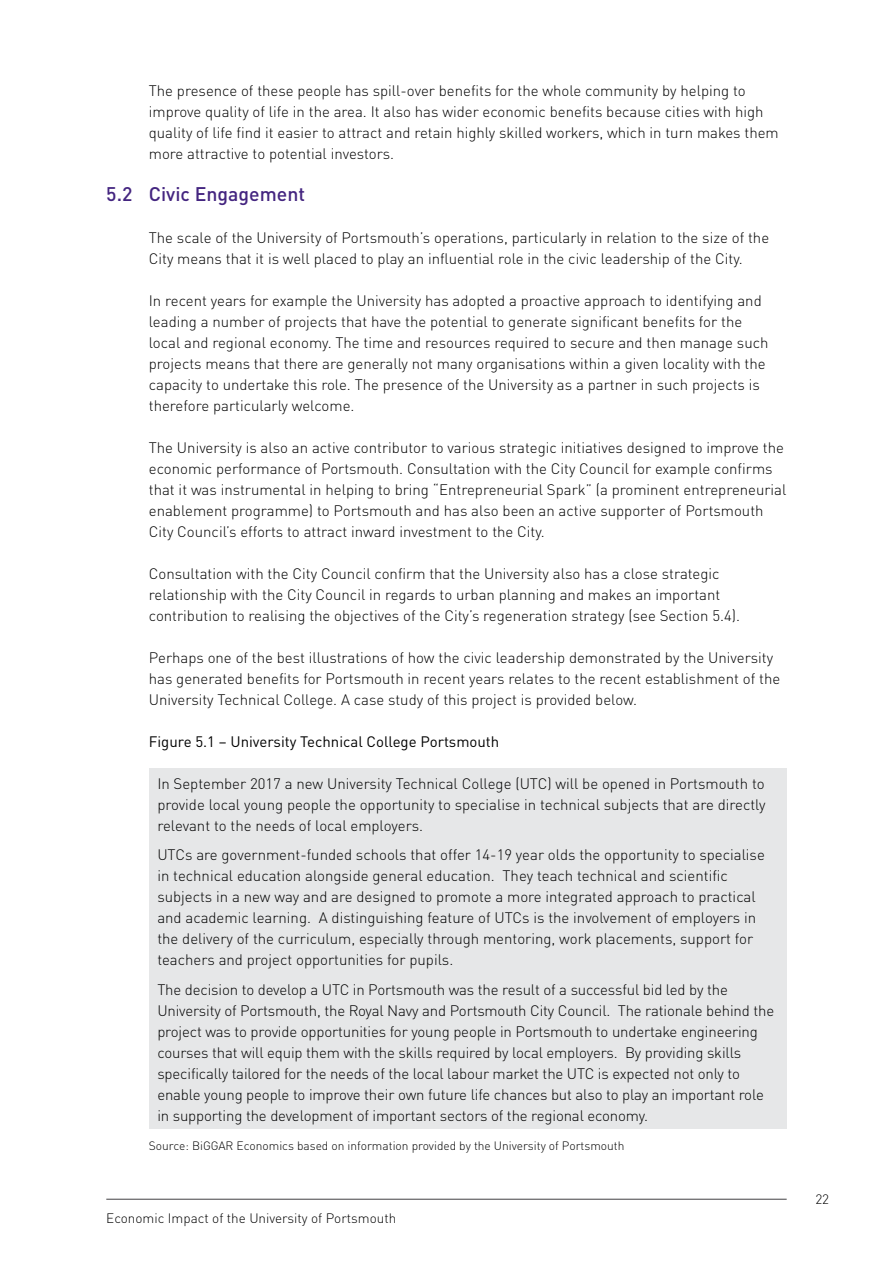
<style>
.page{position:relative;width:893px;height:1263px;background:#fff}
.page>*{position:absolute;margin:0;border:0;box-sizing:border-box;transform-origin:0 0}
.t1{font:500 19.5px "DINOT";color:#442580}
.t2{font:300 15px/21px "DINOT";color:#000}
.t3{font:15px "DINOT";color:#000}
.t4{font:300 13.5px "DINOT";color:#000}
.t5{font:300 12px "DINOT";color:#000}
</style>
<div class="page">
<hr style="left:106px;top:1199px;width:681px;height:1px;background:#414042">
<div style="left:149px;top:769px;width:638px;height:360px;background:#e6e7e8"></div>
<p class="t2" style="left:149px;top:80px;width:631px">The presence of these people has spill-over benefits for the whole community by helping to improve quality of life in the area. It also has wider economic benefits because cities with high quality of life find it easier to attract and retain highly skilled workers, which in turn makes them more attractive to potential investors.</p>
<h1 class="t1" style="left:106px;top:182px;width:200px">5.2 Civic Engagement</h1>
<p class="t2" style="left:149px;top:227px;width:622px">The scale of the University of Portsmouth’s operations, particularly in relation to the size of the<br>City means that it is well placed to play an influential role in the civic leadership of the City.</p>
<p class="t2" style="left:149px;top:290px;width:621px">In recent years for example the University has adopted a proactive approach to identifying and leading a number of projects that have the potential to generate significant benefits for the local and regional economy. The time and resources required to secure and then manage such projects means that there are generally not many organisations within a given locality with the capacity to undertake this role. The presence of the University as a partner in such projects is therefore particularly welcome.</p>
<p class="t2" style="left:149px;top:437px;width:639px">The University is also an active contributor to various strategic initiatives designed to improve the economic performance of Portsmouth. Consultation with the City Council for example confirms that it was instrumental in helping to bring “Entrepreneurial Spark” (a prominent entrepreneurial enablement programme) to Portsmouth and has also been an active supporter of Portsmouth City Council’s efforts to attract inward investment to the City.</p>
<p class="t2" style="left:149px;top:563px;width:593px">Consultation with the City Council confirm that the University also has a close strategic relationship with the City Council in regards to urban planning and makes an important contribution to realising the objectives of the City’s regeneration strategy (see Section 5.4).</p>
<p class="t2" style="left:149px;top:647px;width:633px">Perhaps one of the best illustrations of how the civic leadership demonstrated by the University has generated benefits for Portsmouth in recent years relates to the recent establishment of the<br>University Technical College. A case study of this project is provided below.</p>
<p class="t3" style="left:149px;top:732px;width:352px">Figure 5.1 – University Technical College Portsmouth</p>
<p class="t2" style="left:157px;top:772px;width:610px;text-align:justify">In September 2017 a new University Technical College (UTC) will be opened in Portsmouth to provide local young people the opportunity to specialise in technical subjects that are directly relevant to the needs of local employers.</p>
<p class="t2" style="left:157px;top:844px;width:609px">UTCs are government-funded schools that offer 14-19 year olds the opportunity to specialise in technical education alongside general education. They teach technical and scientific subjects in a new way and are designed to promote a more integrated approach to practical and academic learning. A distinguishing feature of UTCs is the involvement of employers in the delivery of the curriculum, especially through mentoring, work placements, support for teachers and project opportunities for pupils.</p>
<p class="t2" style="left:157px;top:978px;width:618px">The decision to develop a UTC in Portsmouth was the result of a successful bid led by the University of Portsmouth, the Royal Navy and Portsmouth City Council. The rationale behind the project was to provide opportunities for young people in Portsmouth to undertake engineering courses that will equip them with the skills required by local employers. By providing skills specifically tailored for the needs of the local labour market the UTC is expected not only to enable young people to improve their own future life chances but also to play an important role in supporting the development of important sectors of the regional economy.</p>
<p class="t5" style="left:149px;top:1138px;width:477px">Source: BiGGAR Economics based on information provided by the University of Portsmouth</p>
<p class="t4" style="left:106px;top:1209px;width:291px">Economic Impact of the University of Portsmouth</p>
<p class="t4" style="left:815px;top:1191px;width:15px">22</p>
</div>
